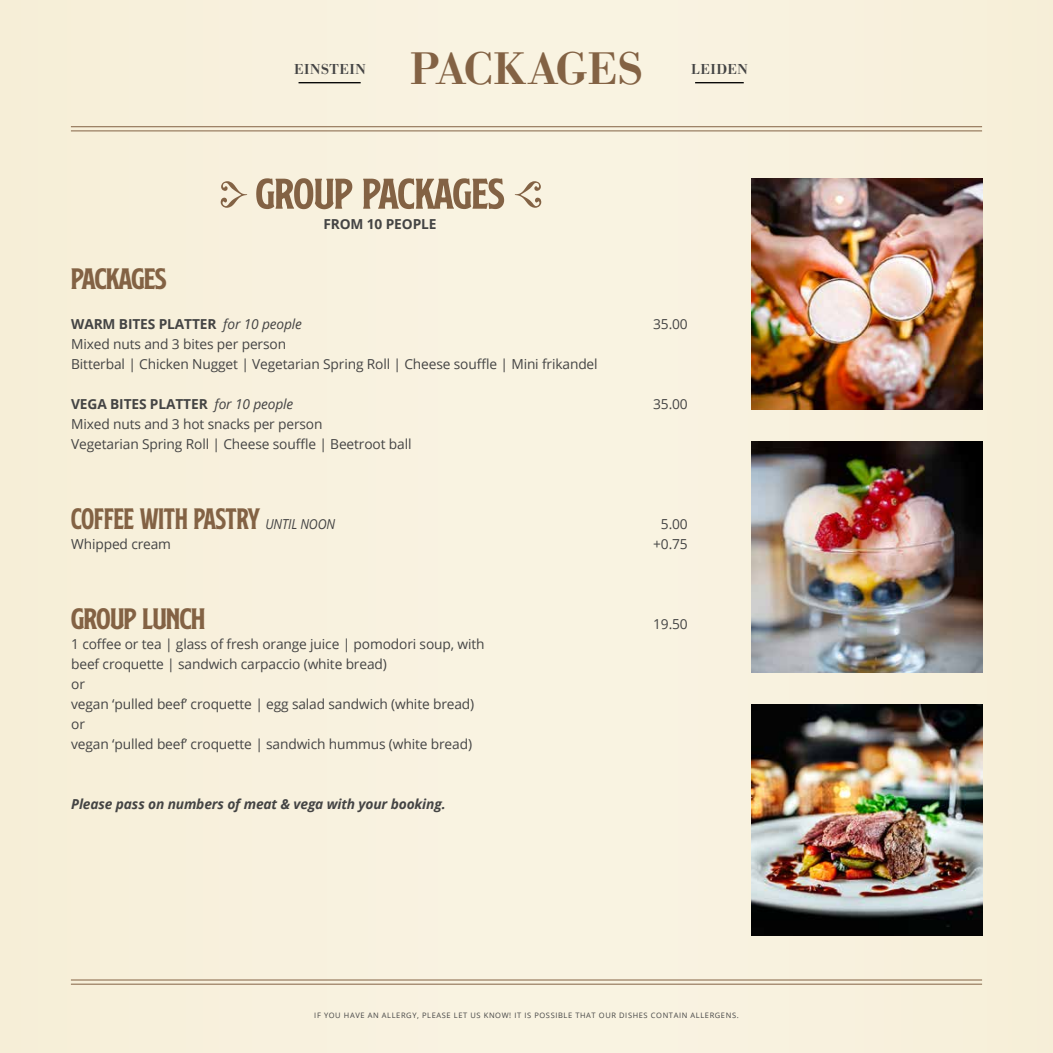
<style>
.page{position:relative;width:1053px;height:1053px;background:#fff}
.page>*{position:absolute;margin:0;border:0;box-sizing:border-box;transform-origin:0 0}
.t1{font:50px "SS Nickson One";color:#836244}
.t2{font:500 47.5px "Bodoni URW";color:#836244}
.t3{font:34.38px "SS Nickson One";letter-spacing:-.01em;color:#836244}
.t4{font:34.38px "SS Nickson One";letter-spacing:-.01em;color:#836244;scale:.9 1}
.t5{font:500 15px "Bodoni URW";letter-spacing:.04em;color:#444}
.t6{font:13.75px/20px "Open Sans";letter-spacing:-.01em;color:#444}
.t7{font:700 13.75px "Open Sans";letter-spacing:-.01em;color:#444}
.t8{font:italic 700 13.75px "Open Sans";letter-spacing:-.01em;color:#444}
.t9{font:italic 13.75px "Open Sans";letter-spacing:-.01em;color:#444;scale:.9 1}
.t10{font:7.5px "Open Sans";letter-spacing:.08em;color:#444}
.s1{font-weight:400;font-style:italic}
</style>
<div class="page">
<div style="left:0;top:0;width:1052px;height:1052px;background:#f8f1de"></div>
<img style="left:751px;top:178px;width:230px;height:231px">
<img style="left:751px;top:704px;width:230px;height:231px">
<hr style="left:71px;top:126px;width:910px;height:1px;background:#836244">
<hr style="left:71px;top:130px;width:910px;height:1px;background:#836244">
<hr style="left:71px;top:979px;width:910px;height:1px;background:#836244">
<hr style="left:71px;top:983px;width:910px;height:1px;background:#836244">
<svg style="left:514px;top:181px;width:27px;height:27px"></svg>
<svg style="left:221px;top:181px;width:26px;height:27px"></svg>
<hr style="left:298px;top:82px;width:62px;height:1px;background:#000">
<hr style="left:695px;top:82px;width:48px;height:1px;background:#000">
<img style="left:751px;top:441px;width:230px;height:231px">
<p class="t5" style="left:294px;top:61px;width:73px">EINSTEIN</p>
<h2 class="t2" style="left:410px;top:40px;width:235px">PACKAGES</h2>
<h1 class="t1" style="left:255px;top:157px;width:250px">GROUP PACKAGES</h1>
<p class="t7" style="left:323px;top:214px;width:114px">FROM 10 PEOPLE</p>
<p class="t5" style="left:691px;top:61px;width:58px">LEIDEN</p>
<h3 class="t3" style="left:71px;top:253px;width:97px">PACKAGES</h3>
<p class="t7" style="left:71px;top:314px;width:232px">WARM BITES PLATTER <span class="s1">for 10 people</span></p>
<p class="t6" style="left:653px;top:313px;width:36px">35.00</p>
<p class="t6" style="left:71px;top:333px;width:528px">Mixed nuts and 3 bites per person<br>Bitterbal | Chicken Nugget | Vegetarian Spring Roll | Cheese souffle | Mini frikandel</p>
<p class="t7" style="left:71px;top:394px;width:223px">VEGA BITES PLATTER <span class="s1">for 10 people</span></p>
<p class="t6" style="left:653px;top:393px;width:36px">35.00</p>
<p class="t6" style="left:71px;top:413px;width:342px">Mixed nuts and 3 hot snacks per person<br>Vegetarian Spring Roll | Cheese souffle | Beetroot ball</p>
<h3 class="t4" style="left:71px;top:493px;width:211px">COFFEE WITH PASTRY</h3>
<p class="t9" style="left:265px;top:514px;width:79px">UNTIL NOON</p>
<p class="t6" style="left:661px;top:513px;width:28px">5.00</p>
<p class="t6" style="left:71px;top:533px;width:101px">Whipped cream</p>
<p class="t6" style="left:653px;top:533px;width:36px">+0.75</p>
<h3 class="t3" style="left:71px;top:593px;width:135px">GROUP LUNCH</h3>
<p class="t6" style="left:653px;top:613px;width:36px">19.50</p>
<p class="t6" style="left:71px;top:633px;width:415px">1 coffee or tea | glass of fresh orange juice | pomodori soup, with beef croquette | sandwich carpaccio (white bread)<br>or<br>vegan ‘pulled beef’ croquette | egg salad sandwich (white bread) or<br>vegan ‘pulled beef’ croquette | sandwich hummus (white bread)</p>
<p class="t8" style="left:71px;top:794px;width:376px">Please pass on numbers of meat &amp; vega with your booking.</p>
<p class="t10" style="left:314px;top:1009px;width:426px">IF YOU HAVE AN ALLERGY, PLEASE LET US KNOW! IT IS POSSIBLE THAT OUR DISHES CONTAIN ALLERGENS.</p>
</div>
